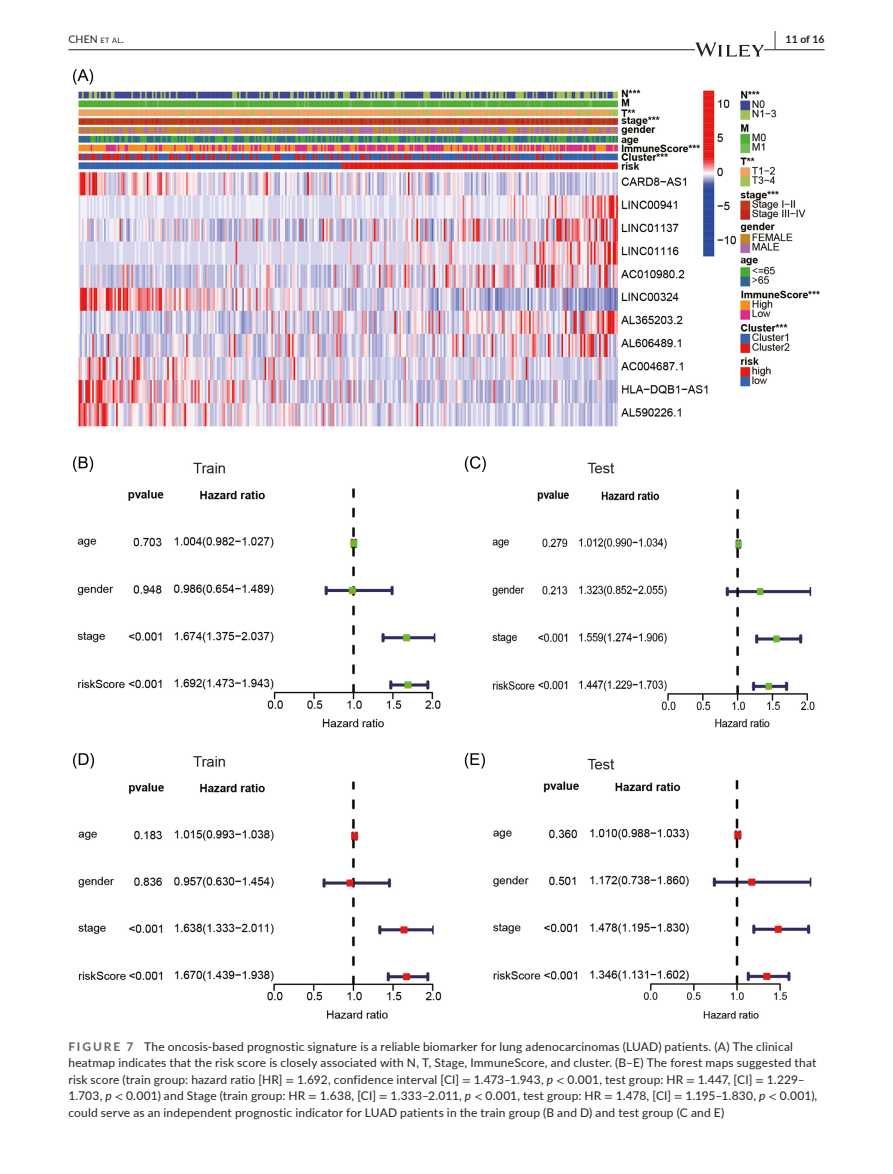
<style>
.page{position:relative;width:893px;height:1174px;background:#fff}
.page>*{position:absolute;margin:0;border:0;box-sizing:border-box;transform-origin:0 0}
.t1{font:12px/16.5px "Lato";letter-spacing:.015em;color:#231f20}
.t2{font:10.5px "Lato";color:#231f20}
.t3{font:700 10.5px "Lato";color:#231f20}
.s1{font-size:7.35px}
.s2{font-size:19.5px}
.s3{font-weight:700;color:#636366}
.s4{font-family:"STIX"}
.s5{font-style:italic}
</style>
<div class="page">
<hr style="left:68px;top:49px;width:756px;height:1px;background:#231f20">
<svg style="left:695px;top:42px;width:69px;height:15px"></svg>
<img style="left:73px;top:69px;width:747px;height:949px">
<p class="t2" style="left:68px;top:31px;width:57px">CHEN <span class="s1">et al</span>.</p>
<p class="t3" style="left:774px;top:31px;width:52px"><span class="s2">|</span> 11 of 16</p>
<p class="t1" style="left:68px;top:1037px;width:750px"><span class="s3">FIGURE 7</span> The oncosis-based prognostic signature is a reliable biomarker for lung adenocarcinomas (LUAD) patients. (A) The clinical heatmap indicates that the risk score is closely associated with N, T, Stage, ImmuneScore, and cluster. (B–E) The forest maps suggested that risk score (train group: hazard ratio [HR] <span class="s4">=</span> 1.692, confidence interval [CI] <span class="s4">=</span> 1.473–1.943, <span class="s5">p</span> <span class="s4">&lt;</span> 0.001, test group: HR <span class="s4">=</span> 1.447, [CI] <span class="s4">=</span> 1.229– 1.703, <span class="s5">p</span> <span class="s4">&lt;</span> 0.001) and Stage (train group: HR <span class="s4">=</span> 1.638, [CI] <span class="s4">=</span> 1.333–2.011, <span class="s5">p</span> <span class="s4">&lt;</span> 0.001, test group: HR <span class="s4">=</span> 1.478, [CI] <span class="s4">=</span> 1.195–1.830, <span class="s5">p</span> <span class="s4">&lt;</span> 0.001), could serve as an independent prognostic indicator for LUAD patients in the train group (B and D) and test group (C and E)</p>
</div>
